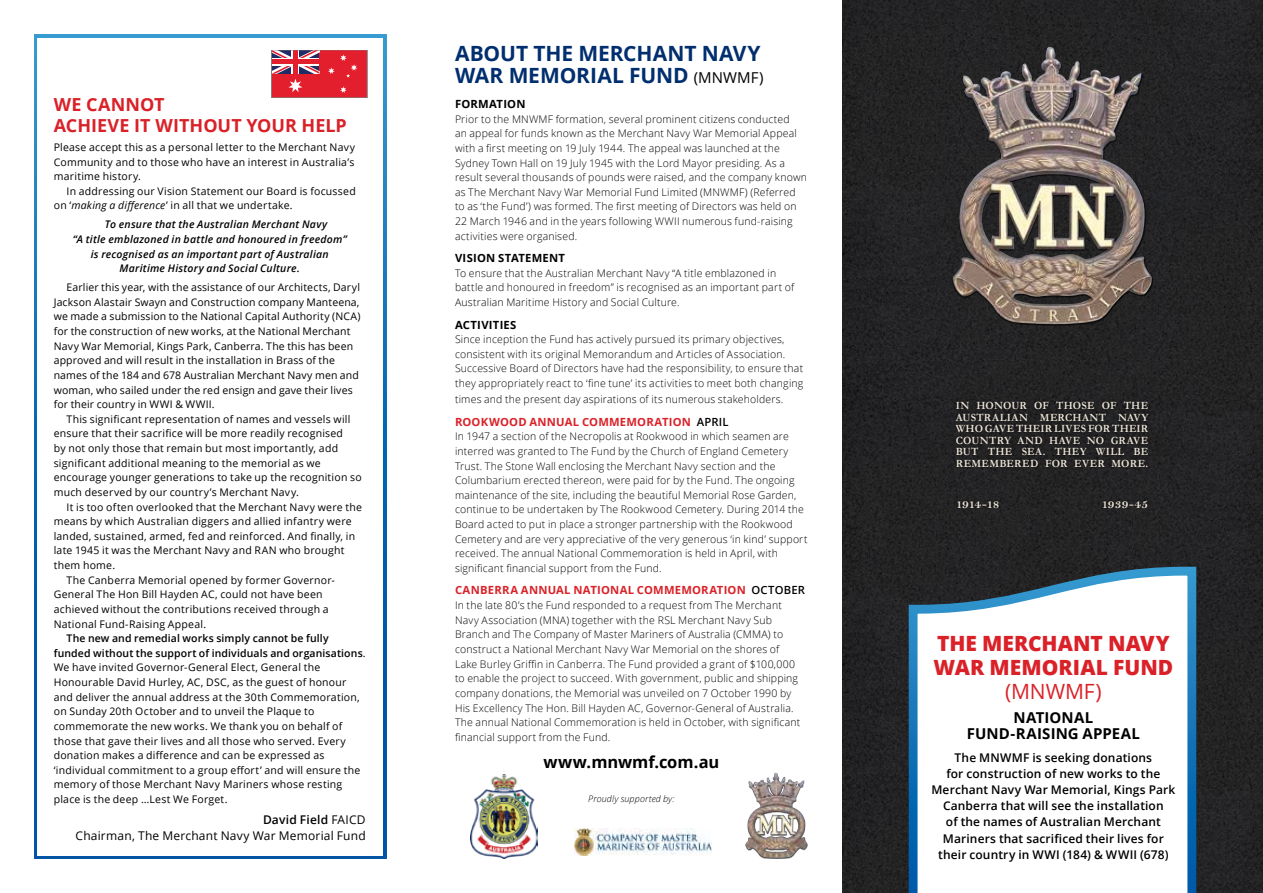
<style>
.page{position:relative;width:1263px;height:893px;background:#fff}
.page>*{position:absolute;margin:0;border:0;box-sizing:border-box;transform-origin:0 0}
.t1{font:700 21px/22.5px "Open Sans";letter-spacing:-.005em;color:#002e6e}
.t2{font:800 21px/24px "Open Sans";color:#da2128}
.t3{font:21px "Open Sans";letter-spacing:-.005em;color:#da2128}
.t4{font:700 18px/21px "Open Sans";color:#da2128}
.t5{font:700 16.5px "Open Sans";letter-spacing:-.005em;color:#000}
.t6{font:700 15px/16.2px "Open Sans";letter-spacing:.01em;color:#000;text-align:center}
.t7{font:12.75px "Bell MT Bold";letter-spacing:-.02em;color:#e9e2d5}
.t8{font:600 12px/16.2px "Open Sans";letter-spacing:.01em;color:#000;text-align:center}
.t9{font:12px/16.5px "Open Sans";letter-spacing:.015em;color:#000;text-align:right}
.t10{font:700 11.25px "Open Sans";letter-spacing:.015em;color:#da2128}
.t11{font:700 11.25px "Open Sans";letter-spacing:.02em;color:#000}
.t12{font:700 11.1px/11.6px "Garamond";letter-spacing:.03em;color:#e9e2d5;text-align:justify;scale:.95 1}
.t13{font:300 10.5px/14.7px "Open Sans";letter-spacing:.015em;color:#000}
.t14{font:10.5px/14.7px "Open Sans";letter-spacing:.02em;color:#000}
.t15{font:italic 600 10.5px "Open Sans";letter-spacing:.02em;color:#000}
.t16{font:italic 300 9px "Open Sans";letter-spacing:.015em;color:#000}
.s1{font-style:italic}
.s2{font-weight:600}
.s3{font-weight:400;font-size:15px;color:#000}
.s4{font-weight:600;color:#000}
</style>
<div class="page">
<div style="left:34px;top:34px;width:353px;height:825px;background:#fff;border:8px solid #fff"></div>
<div style="left:842px;top:0;width:421px;height:893px;background:#232324"></div>
<img style="left:952px;top:51px;width:201px;height:274px">
<svg style="left:904px;top:562px;width:297px;height:331px;background:#d7dee4"></svg>
<div style="left:953px;top:400px;width:198px;height:110px;background:#1f1f20"></div>
<img style="left:470px;top:774px;width:67px;height:85px">
<img style="left:574px;top:828px;width:137px;height:27px">
<div style="left:745px;top:773px;width:63px;height:86px;background:#000;opacity:.75"></div>
<img style="left:745px;top:774px;width:62px;height:84px">
<div style="left:271px;top:50px;width:96px;height:48px;background:#e31e2d"></div>
<svg style="left:273px;top:52px;width:46px;height:40px"></svg>
<svg style="left:340px;top:86px;width:7px;height:7px"></svg>
<svg style="left:328px;top:54px;width:29px;height:23px"></svg>
<div style="left:271px;top:50px;width:96px;height:48px;border:1px solid #808080"></div>
<h2 class="t4" style="left:54px;top:94px;width:295px">WE CANNOT<br>ACHIEVE IT WITHOUT YOUR HELP</h2>
<p class="t14" style="left:54px;top:140px;width:303px;text-align:justify">Please accept this as a personal letter to the Merchant Navy Community and to those who have an interest in Australia’s maritime history.</p>
<p class="t14" style="left:54px;top:183px;width:304px;text-indent:13px">In addressing our Vision Statement our Board is focussed on ‘<span class="s1">making a difference</span>’ in all that we undertake.</p>
<p class="t15" style="left:105px;top:217px;width:224px">To ensure that the Australian Merchant Navy</p>
<p class="t15" style="left:73px;top:232px;width:276px">“A title emblazoned in battle and honoured in freedom”</p>
<p class="t15" style="left:91px;top:247px;width:239px">is recognised as an important part of Australian</p>
<p class="t15" style="left:120px;top:261px;width:182px">Maritime History and Social Culture.</p>
<p class="t14" style="left:54px;top:280px;width:308px;text-indent:13px">Earlier this year, with the assistance of our Architects, Daryl Jackson Alastair Swayn and Construction company Manteena, we made a submission to the National Capital Authority (NCA) for the construction of new works, at the National Merchant Navy War Memorial, Kings Park, Canberra. The this has been approved and will result in the installation in Brass of the names of the 184 and 678 Australian Merchant Navy men and woman, who sailed under the red ensign and gave their lives for their country in WWI &amp; WWII.</p>
<p class="t14" style="left:54px;top:411px;width:310px;text-indent:13px">This significant representation of names and vessels will ensure that their sacrifice will be more readily recognised<br>by not only those that remain but most importantly, add significant additional meaning to the memorial as we encourage younger generations to take up the recognition so much deserved by our country’s Merchant Navy.</p>
<p class="t14" style="left:67px;top:499px;width:297px">It is too often overlooked that the Merchant Navy were the</p>
<p class="t14" style="left:54px;top:514px;width:299px">means by which Australian diggers and allied infantry were</p>
<p class="t14" style="left:54px;top:528px;width:303px">landed, sustained, armed, fed and reinforced. And finally, in</p>
<p class="t14" style="left:54px;top:543px;width:292px">late 1945 it was the Merchant Navy and RAN who brought</p>
<p class="t14" style="left:54px;top:558px;width:63px">them home.</p>
<p class="t14" style="left:67px;top:572px;width:270px">The Canberra Memorial opened by former Governor-</p>
<p class="t14" style="left:54px;top:587px;width:270px">General The Hon Bill Hayden AC, could not have been</p>
<p class="t14" style="left:54px;top:601px;width:277px">achieved without the contributions received through a</p>
<p class="t14" style="left:54px;top:616px;width:154px">National Fund-Raising Appeal.</p>
<p class="t14" style="left:54px;top:631px;width:313px;text-indent:13px"><span class="s2">The new and remedial works simply cannot be fully funded without the support of individuals and organisations</span>.<br>We have invited Governor-General Elect, General the Honourable David Hurley, AC, DSC, as the guest of honour and deliver the annual address at the 30th Commemoration, on Sunday 20th October and to unveil the Plaque to commemorate the new works. We thank you on behalf of those that gave their lives and all those who served. Every donation makes a difference and can be expressed as ‘individual commitment to a group effort’ and will ensure the memory of those Merchant Navy Mariners whose resting place is the deep …Lest We Forget.</p>
<p class="t9" style="left:76px;top:811px;width:292px"><span class="s2">David Field</span> FAICD<br>Chairman, The Merchant Navy War Memorial Fund</p>
<h1 class="t1" style="left:455px;top:42px;width:310px">ABOUT THE MERCHANT NAVY<br>WAR MEMORIAL FUND <span class="s3">(MNWMF)</span></h1>
<p class="t11" style="left:455px;top:96px;width:72px">FORMATION</p>
<p class="t13" style="left:455px;top:111px;width:354px">Prior to the MNWMF formation, several prominent citizens conducted<br>an appeal for funds known as the Merchant Navy War Memorial Appeal with a first meeting on 19 July 1944. The appeal was launched at the Sydney Town Hall on 19 July 1945 with the Lord Mayor presiding. As a result several thousands of pounds were raised, and the company known as The Merchant Navy War Memorial Fund Limited (MNWMF) (Referred to as ‘the Fund’) was formed. The first meeting of Directors was held on 22 March 1946 and in the years following WWII numerous fund-raising activities were organised.</p>
<p class="t11" style="left:455px;top:250px;width:111px">VISION STATEMENT</p>
<p class="t13" style="left:455px;top:265px;width:341px">To ensure that the Australian Merchant Navy “A title emblazoned in battle and honoured in freedom” is recognised as an important part of<br>Australian Maritime History and Social Culture.</p>
<p class="t11" style="left:455px;top:317px;width:63px">ACTIVITIES</p>
<p class="t13" style="left:455px;top:332px;width:350px">Since inception the Fund has actively pursued its primary objectives, consistent with its original Memorandum and Articles of Association.<br>Successive Board of Directors have had the responsibility, to ensure that they appropriately react to ‘fine tune’ its activities to meet both changing</p>
<p class="t13" style="left:455px;top:392px;width:330px">times and the present day aspirations of its numerous stakeholders.</p>
<p class="t10" style="left:455px;top:414px;width:275px">ROOKWOOD ANNUAL COMMEMORATION <span class="s4">APRIL</span></p>
<p class="t13" style="left:455px;top:429px;width:354px">In 1947 a section of the Necropolis at Rookwood in which seamen are interred was granted to The Fund by the Church of England Cemetery Trust. The Stone Wall enclosing the Merchant Navy section and the Columbarium erected thereon, were paid for by the Fund. The ongoing maintenance of the site, including the beautiful Memorial Rose Garden, continue to be undertaken by The Rookwood Cemetery. During 2014 the Board acted to put in place a stronger partnership with the Rookwood Cemetery and are very appreciative of the very generous ‘in kind’ support received. The annual National Commemoration is held in April, with significant financial support from the Fund.</p>
<p class="t10" style="left:455px;top:582px;width:351px">CANBERRA ANNUAL NATIONAL COMMEMORATION <span class="s4">OCTOBER</span></p>
<p class="t13" style="left:455px;top:598px;width:347px">In the late 80’s the Fund responded to a request from The Merchant Navy Association (MNA) together with the RSL Merchant Navy Sub Branch and The Company of Master Mariners of Australia (CMMA) to construct a National Merchant Navy War Memorial on the shores of Lake Burley Griffin in Canberra. The Fund provided a grant of $100,000 to enable the project to succeed. With government, public and shipping company donations, the Memorial was unveiled on 7 October 1990 by His Excellency The Hon. Bill Hayden AC, Governor-General of Australia.<br>The annual National Commemoration is held in October, with significant financial support from the Fund.</p>
<h3 class="t5" style="left:544px;top:750px;width:177px">www.mnwmf.com.au</h3>
<p class="t16" style="left:588px;top:792px;width:88px">Proudly supported by:</p>
<p class="t12" style="left:956px;top:400px;width:204px">IN HONOUR OF THOSE OF THE AUSTRALIAN MERCHANT NAVY WHO GAVE THEIR LIVES FOR THEIR COUNTRY AND HAVE NO GRAVE BUT THE SEA. THEY WILL BE REMEMBERED FOR EVER MORE.</p>
<p class="t7" style="left:956px;top:496px;width:45px">1914-18</p>
<p class="t7" style="left:1101px;top:496px;width:48px">1939-45</p>
<h1 class="t2" style="left:933px;top:630px;width:241px">THE MERCHANT NAVY<br>WAR MEMORIAL FUND</h1>
<h1 class="t3" style="left:1005px;top:677px;width:98px">(MNWMF)</h1>
<h3 class="t6" style="left:967px;top:709px;width:174px">NATIONAL<br>FUND-RAISING APPEAL</h3>
<p class="t8" style="left:931px;top:749px;width:245px">The MNWMF is seeking donations<br>for construction of new works to the Merchant Navy War Memorial, Kings Park Canberra that will see the installation<br>of the names of Australian Merchant Mariners that sacrificed their lives for their country in WWI (184) &amp; WWII (678)</p>
</div>
